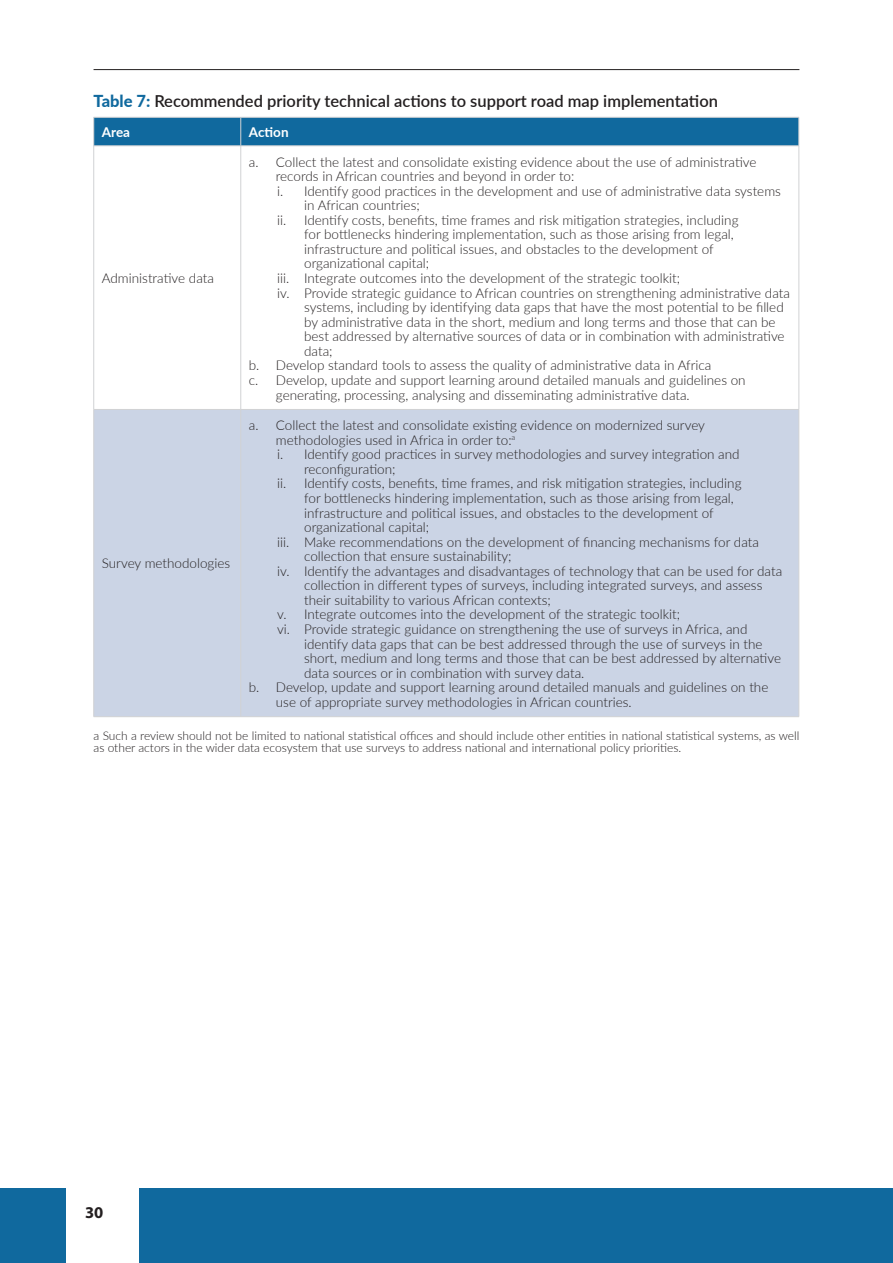
<style>
.page{position:relative;width:893px;height:1263px;background:#fff}
.page>*{position:absolute;margin:0;border:0;box-sizing:border-box;transform-origin:0 0}
.t1{font:600 16.5px "Lato";color:#231f20}
.t2{font:700 16.5px "Myriad Pro";color:#231f20}
.t3{font:300 13.5px "Lato";color:#231f20}
.t4{font:700 13.5px "Lato";color:#fff}
.t5{font:300 12px/12px "Lato";color:#231f20}
.s1{font-weight:800;color:#10699e}
</style>
<div class="page">
<div style="left:0;top:1188px;width:893px;height:75px;background:#10699e"></div>
<div style="left:66px;top:1169px;width:72px;height:94px;background:#fff"></div>
<hr style="left:94px;top:69px;width:705px;height:1px;background:#231f20">
<div style="left:94px;top:410px;width:705px;height:306px;background:#cbd4e5"></div>
<svg style="left:93px;top:117px;width:707px;height:29px;background:#1b6fa1"></svg>
<hr style="left:94px;top:146px;width:147px;height:1px;background:#d1d2d4">
<hr style="left:93px;top:146px;width:1px;height:263px;background:#d1d2d4">
<hr style="left:241px;top:146px;width:558px;height:1px;background:#d1d2d4">
<hr style="left:241px;top:146px;width:1px;height:263px;background:#d1d2d4">
<hr style="left:799px;top:146px;width:1px;height:263px;background:#d1d2d4">
<hr style="left:94px;top:409px;width:147px;height:1px;background:#d1d2d4">
<hr style="left:93px;top:410px;width:1px;height:306px;background:#d1d2d4">
<hr style="left:241px;top:409px;width:558px;height:1px;background:#d1d2d4">
<hr style="left:241px;top:410px;width:1px;height:306px;background:#d1d2d4">
<hr style="left:799px;top:410px;width:1px;height:306px;background:#d1d2d4">
<hr style="left:94px;top:716px;width:147px;height:1px;background:#d1d2d4">
<hr style="left:241px;top:716px;width:558px;height:1px;background:#d1d2d4">
<p class="t1" style="left:94px;top:89px;width:626px"><span class="s1">Table 7:</span> Recommended priority technical actions to support road map implementation</p>
<p class="t4" style="left:102px;top:122px;width:30px">Area</p>
<p class="t4" style="left:249px;top:122px;width:41px">Action</p>
<p class="t3" style="left:102px;top:269px;width:114px">Administrative data</p>
<p class="t3" style="left:249px;top:152px;width:509px">a. Collect the latest and consolidate existing evidence about the use of administrative</p>
<p class="t3" style="left:276px;top:167px;width:300px">records in African countries and beyond in order to:</p>
<p class="t3" style="left:277px;top:181px;width:505px">i. Identify good practices in the development and use of administrative data systems</p>
<p class="t3" style="left:304px;top:196px;width:117px">in African countries;</p>
<p class="t3" style="left:277px;top:211px;width:463px">ii. Identify costs, benefits, time frames and risk mitigation strategies, including</p>
<p class="t3" style="left:304px;top:225px;width:431px">for bottlenecks hindering implementation, such as those arising from legal,</p>
<p class="t3" style="left:304px;top:240px;width:411px">infrastructure and political issues, and obstacles to the development of</p>
<p class="t3" style="left:304px;top:254px;width:127px">organizational capital;</p>
<p class="t3" style="left:277px;top:269px;width:405px">iii. Integrate outcomes into the development of the strategic toolkit;</p>
<p class="t3" style="left:277px;top:283px;width:514px">iv. Provide strategic guidance to African countries on strengthening administrative data</p>
<p class="t3" style="left:304px;top:298px;width:481px">systems, including by identifying data gaps that have the most potential to be filled</p>
<p class="t3" style="left:304px;top:312px;width:473px">by administrative data in the short, medium and long terms and those that can be</p>
<p class="t3" style="left:304px;top:327px;width:482px">best addressed by alternative sources of data or in combination with administrative</p>
<p class="t3" style="left:304px;top:342px;width:30px">data;</p>
<p class="t3" style="left:249px;top:356px;width:464px">b. Develop standard tools to assess the quality of administrative data in Africa</p>
<p class="t3" style="left:249px;top:371px;width:498px">c. Develop, update and support learning around detailed manuals and guidelines on</p>
<p class="t3" style="left:276px;top:385px;width:415px">generating, processing, analysing and disseminating administrative data.</p>
<p class="t3" style="left:249px;top:416px;width:458px">a. Collect the latest and consolidate existing evidence on modernized survey</p>
<p class="t3" style="left:276px;top:430px;width:241px">methodologies used in Africa in order to:<sup>a</sup></p>
<p class="t3" style="left:277px;top:445px;width:464px">i. Identify good practices in survey methodologies and survey integration and</p>
<p class="t3" style="left:304px;top:460px;width:93px">reconfiguration;</p>
<p class="t3" style="left:277px;top:474px;width:466px">ii. Identify costs, benefits, time frames, and risk mitigation strategies, including</p>
<p class="t3" style="left:304px;top:489px;width:431px">for bottlenecks hindering implementation, such as those arising from legal,</p>
<p class="t3" style="left:304px;top:503px;width:411px">infrastructure and political issues, and obstacles to the development of</p>
<p class="t3" style="left:304px;top:518px;width:127px">organizational capital;</p>
<p class="t3" style="left:277px;top:532px;width:483px">iii. Make recommendations on the development of financing mechanisms for data</p>
<p class="t3" style="left:304px;top:547px;width:209px">collection that ensure sustainability;</p>
<p class="t3" style="left:277px;top:561px;width:507px">iv. Identify the advantages and disadvantages of technology that can be used for data</p>
<p class="t3" style="left:304px;top:576px;width:460px">collection in different types of surveys, including integrated surveys, and assess</p>
<p class="t3" style="left:304px;top:591px;width:248px">their suitability to various African contexts;</p>
<p class="t3" style="left:277px;top:605px;width:405px">v. Integrate outcomes into the development of the strategic toolkit;</p>
<p class="t3" style="left:277px;top:620px;width:472px">vi. Provide strategic guidance on strengthening the use of surveys in Africa, and</p>
<p class="t3" style="left:304px;top:634px;width:460px">identify data gaps that can be best addressed through the use of surveys in the</p>
<p class="t3" style="left:304px;top:649px;width:478px">short, medium and long terms and those that can be best addressed by alternative</p>
<p class="t3" style="left:304px;top:663px;width:282px">data sources or in combination with survey data.</p>
<p class="t3" style="left:249px;top:678px;width:521px">b. Develop, update and support learning around detailed manuals and guidelines on the</p>
<p class="t3" style="left:276px;top:693px;width:357px">use of appropriate survey methodologies in African countries.</p>
<p class="t5" style="left:94px;top:729px;width:707px">a Such a review should not be limited to national statistical offices and should include other entities in national statistical systems, as well as other actors in the wider data ecosystem that use surveys to address national and international policy priorities.</p>
<p class="t3" style="left:102px;top:554px;width:130px">Survey methodologies</p>
<p class="t2" style="left:85px;top:1202px;width:20px">30</p>
</div>
